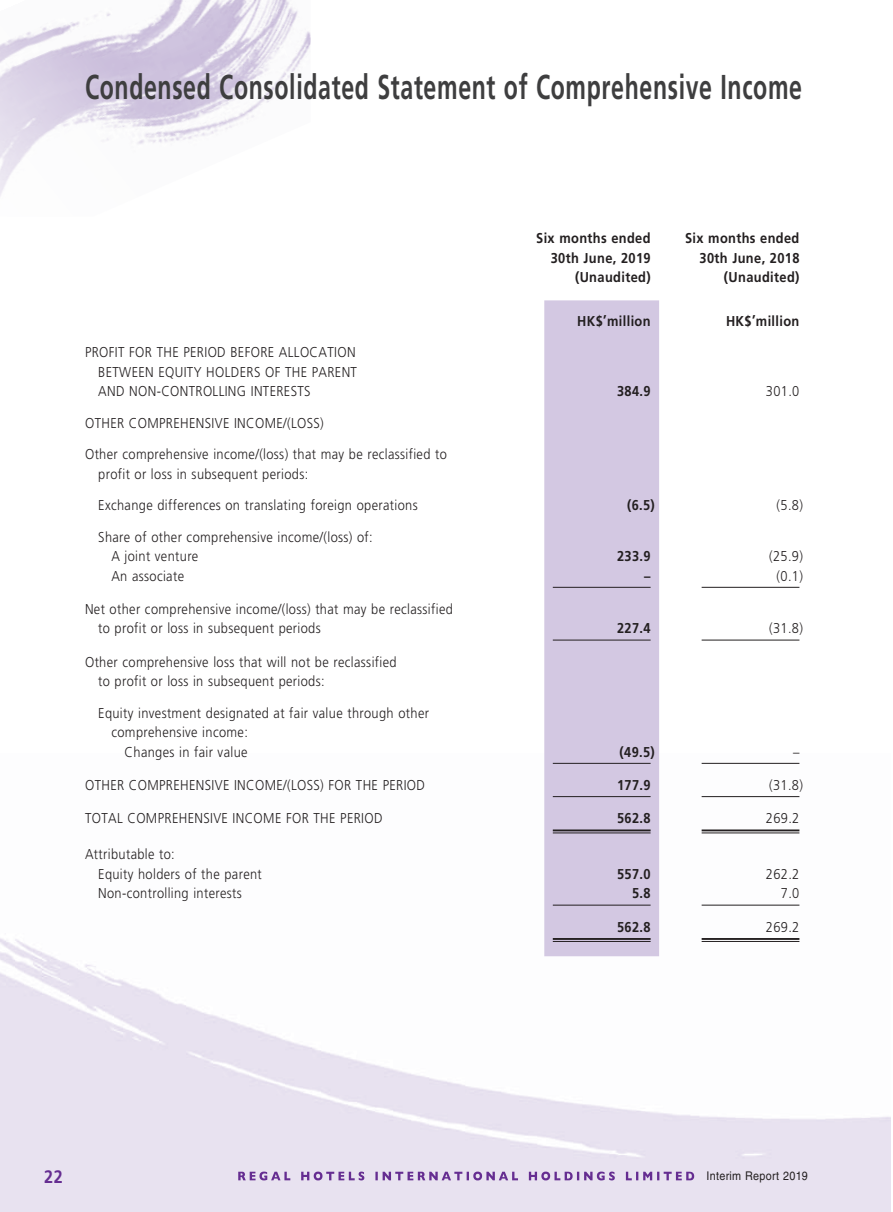
<style>
.page{position:relative;width:893px;height:1212px;background:#fff}
.page>*{position:absolute;margin:0;border:0;box-sizing:border-box;transform-origin:0 0}
.主標題{font:700 34.5px "Frutiger LT Std";letter-spacing:.03em;color:#3e3e3f;scale:.67 1}
._1__內文{font:700 18px "Frutiger LT Std";color:#652d91;scale:.9 1}
._1__內文-2{font:300 14.25px "Frutiger LT Std";letter-spacing:.03em;color:#231f20;scale:.9 1}
._1__內文-3{font:700 14.25px "Frutiger LT Std";letter-spacing:.03em;color:#231f20;scale:.9 1}
.t1{font:12px "Helvetica LT Std";letter-spacing:.03em;color:#231f20;scale:.9 1}
</style>
<div class="page">
<img style="left:0;top:0;width:311px;height:196px">
<svg style="left:238px;top:1171px;width:456px;height:9px;background:#b9a2ce"></svg>
<div style="left:544px;top:300px;width:115px;height:656px;background:#d3c8e2"></div>
<hr style="left:553px;top:587px;width:98px;height:1px;background:#231f20">
<hr style="left:702px;top:587px;width:97px;height:1px;background:#231f20">
<hr style="left:553px;top:640px;width:98px;height:1px;background:#231f20">
<hr style="left:702px;top:640px;width:97px;height:1px;background:#231f20">
<hr style="left:553px;top:763px;width:98px;height:1px;background:#231f20">
<hr style="left:702px;top:763px;width:97px;height:1px;background:#231f20">
<hr style="left:553px;top:796px;width:98px;height:1px;background:#231f20">
<hr style="left:702px;top:796px;width:97px;height:1px;background:#231f20">
<hr style="left:553px;top:829px;width:98px;height:2px;background:#231f20">
<hr style="left:553px;top:832px;width:98px;height:1px;background:#231f20">
<hr style="left:702px;top:829px;width:97px;height:2px;background:#231f20">
<hr style="left:702px;top:832px;width:97px;height:1px;background:#231f20">
<hr style="left:553px;top:905px;width:98px;height:1px;background:#231f20">
<hr style="left:702px;top:905px;width:97px;height:1px;background:#231f20">
<hr style="left:553px;top:938px;width:98px;height:2px;background:#231f20">
<hr style="left:553px;top:941px;width:98px;height:1px;background:#231f20">
<hr style="left:702px;top:938px;width:97px;height:2px;background:#231f20">
<hr style="left:702px;top:941px;width:97px;height:1px;background:#231f20">
<p class="主標題" style="left:85px;top:67px;width:1072px">Condensed Consolidated Statement of Comprehensive Income</p>
<p class="_1__內文-3" style="left:536px;top:230px;width:129px">Six months ended</p>
<p class="_1__內文-3" style="left:685px;top:230px;width:129px">Six months ended</p>
<p class="_1__內文-3" style="left:551px;top:249px;width:112px">30th June, 2019</p>
<p class="_1__內文-3" style="left:700px;top:249px;width:112px">30th June, 2018</p>
<p class="_1__內文-3" style="left:575px;top:269px;width:85px">(Unaudited)</p>
<p class="_1__內文-3" style="left:724px;top:269px;width:85px">(Unaudited)</p>
<p class="_1__內文-3" style="left:577px;top:312px;width:83px">HK$’million</p>
<p class="_1__內文-3" style="left:726px;top:312px;width:83px">HK$’million</p>
<p class="_1__內文-2" style="left:85px;top:344px;width:302px">PROFIT FOR THE PERIOD BEFORE ALLOCATION</p>
<p class="_1__內文-2" style="left:98px;top:364px;width:289px">BETWEEN EQUITY HOLDERS OF THE PARENT</p>
<p class="_1__內文-2" style="left:98px;top:383px;width:238px">AND NON-CONTROLLING INTERESTS</p>
<p class="_1__內文-3" style="left:617px;top:383px;width:39px">384.9</p>
<p class="_1__內文-2" style="left:766px;top:383px;width:39px">301.0</p>
<p class="_1__內文-2" style="left:85px;top:415px;width:267px">OTHER COMPREHENSIVE INCOME/(LOSS)</p>
<p class="_1__內文-2" style="left:85px;top:446px;width:403px">Other comprehensive income/(loss) that may be reclassified to</p>
<p class="_1__內文-2" style="left:98px;top:466px;width:235px">profit or loss in subsequent periods:</p>
<p class="_1__內文-2" style="left:98px;top:497px;width:356px">Exchange differences on translating foreign operations</p>
<p class="_1__內文-3" style="left:627px;top:497px;width:32px">(6.5)</p>
<p class="_1__內文-2" style="left:777px;top:497px;width:31px">(5.8)</p>
<p class="_1__內文-2" style="left:98px;top:529px;width:306px">Share of other comprehensive income/(loss) of:</p>
<p class="_1__內文-2" style="left:111px;top:548px;width:98px">A joint venture</p>
<p class="_1__內文-3" style="left:617px;top:548px;width:39px">233.9</p>
<p class="_1__內文-2" style="left:769px;top:548px;width:39px">(25.9)</p>
<p class="_1__內文-2" style="left:111px;top:568px;width:82px">An associate</p>
<p class="_1__內文-3" style="left:644px;top:567px;width:9px">–</p>
<p class="_1__內文-2" style="left:777px;top:568px;width:31px">(0.1)</p>
<p class="_1__內文-2" style="left:85px;top:601px;width:410px">Net other comprehensive income/(loss) that may be reclassified</p>
<p class="_1__內文-2" style="left:98px;top:620px;width:249px">to profit or loss in subsequent periods</p>
<p class="_1__內文-3" style="left:617px;top:620px;width:39px">227.4</p>
<p class="_1__內文-2" style="left:769px;top:620px;width:39px">(31.8)</p>
<p class="_1__內文-2" style="left:85px;top:654px;width:348px">Other comprehensive loss that will not be reclassified</p>
<p class="_1__內文-2" style="left:98px;top:673px;width:253px">to profit or loss in subsequent periods:</p>
<p class="_1__內文-2" style="left:98px;top:705px;width:369px">Equity investment designated at fair value through other</p>
<p class="_1__內文-2" style="left:111px;top:724px;width:153px">comprehensive income:</p>
<p class="_1__內文-2" style="left:125px;top:744px;width:138px">Changes in fair value</p>
<p class="_1__內文-3" style="left:620px;top:743px;width:41px">(49.5)</p>
<p class="_1__內文-2" style="left:793px;top:744px;width:9px">–</p>
<p class="_1__內文-2" style="left:85px;top:777px;width:379px">OTHER COMPREHENSIVE INCOME/(LOSS) FOR THE PERIOD</p>
<p class="_1__內文-3" style="left:617px;top:776px;width:39px">177.9</p>
<p class="_1__內文-2" style="left:769px;top:777px;width:39px">(31.8)</p>
<p class="_1__內文-2" style="left:85px;top:810px;width:332px">TOTAL COMPREHENSIVE INCOME FOR THE PERIOD</p>
<p class="_1__內文-3" style="left:617px;top:810px;width:39px">562.8</p>
<p class="_1__內文-2" style="left:766px;top:810px;width:39px">269.2</p>
<p class="_1__內文-2" style="left:85px;top:846px;width:101px">Attributable to:</p>
<p class="_1__內文-2" style="left:98px;top:866px;width:183px">Equity holders of the parent</p>
<p class="_1__內文-3" style="left:617px;top:865px;width:39px">557.0</p>
<p class="_1__內文-2" style="left:766px;top:866px;width:39px">262.2</p>
<p class="_1__內文-2" style="left:98px;top:885px;width:161px">Non-controlling interests</p>
<p class="_1__內文-3" style="left:632px;top:885px;width:22px">5.8</p>
<p class="_1__內文-2" style="left:781px;top:885px;width:22px">7.0</p>
<p class="_1__內文-3" style="left:617px;top:918px;width:39px">562.8</p>
<p class="_1__內文-2" style="left:766px;top:919px;width:39px">269.2</p>
<p class="_1__內文" style="left:44px;top:1165px;width:22px">22</p>
<p class="t1" style="left:706px;top:1169px;width:114px">Interim Report 2019</p>
</div>
